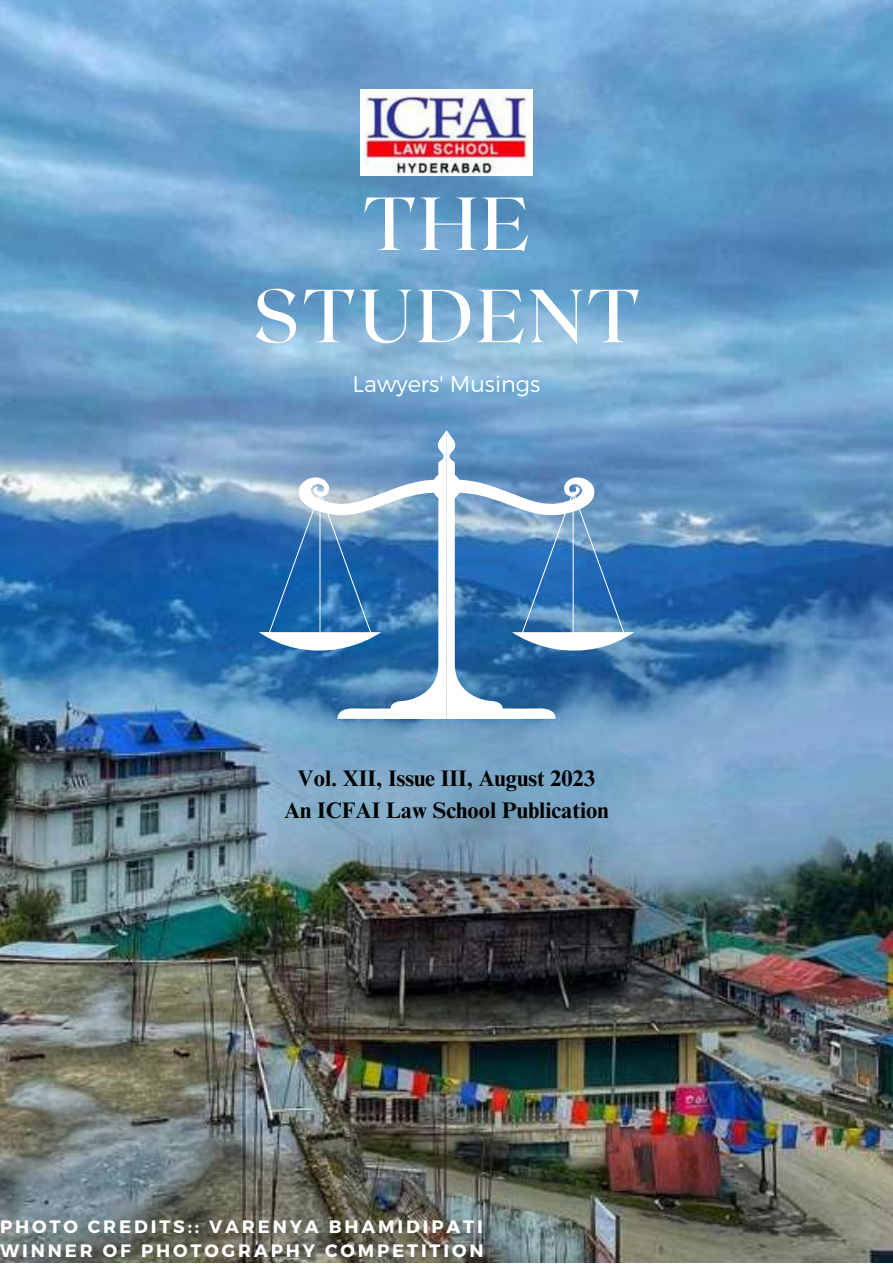
<style>
.page{position:relative;width:893px;height:1264px;background:#fff}
.page>*{position:absolute;margin:0;border:0;box-sizing:border-box;transform-origin:0 0}
.t1{font:500 75px/92.1px "Roxborough CF";letter-spacing:.05em;color:#fff;text-align:center}
.t2{font:700 22.5px/31.5px "Times NRMT Pro";color:#000;text-align:center}
.t3{font:300 22.5px "Montserrat";color:#fff}
.t4{font:700 18px/24.8px "Montserrat";letter-spacing:.16em;color:#fff}
</style>
<div class="page">
<img style="left:0;top:0;width:892px;height:1262px">
<img style="left:360px;top:89px;width:172px;height:87px">
<svg style="left:446px;top:430px;width:188px;height:289px;background:#5f90bf"></svg>
<svg style="left:259px;top:430px;width:187px;height:289px;background:#6092c0"></svg>
<h1 class="t1" style="left:253px;top:174px;width:388px">THE<br>STUDENT</h1>
<p class="t3" style="left:352px;top:369px;width:189px">Lawyers' Musings</p>
<p class="t2" style="left:284px;top:765px;width:326px">Vol. XII, Issue III, August 2023<br>An ICFAI Law School Publication</p>
<p class="t4" style="left:0;top:1212px;width:485px">PHOTO CREDITS:: VARENYA BHAMIDIPATI<br>WINNER OF PHOTOGRAPHY COMPETITION</p>
</div>
